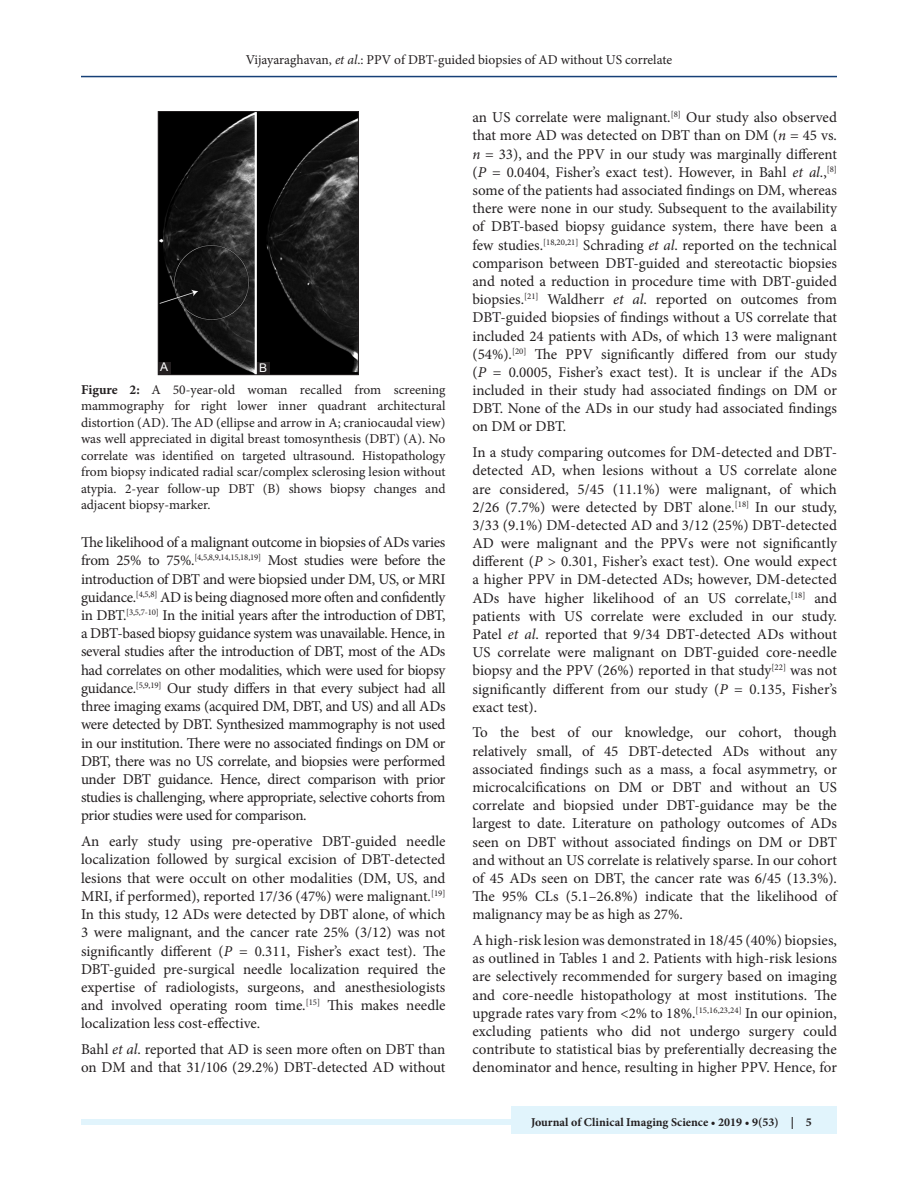
<style>
.page{position:relative;width:918px;height:1188px;background:#fff}
.page>*{position:absolute;margin:0;border:0;box-sizing:border-box;transform-origin:0 0}
.TX{font:15px/18.1px "Minion Pro";color:#231f20;text-align:justify}
.FGC{font:13.5px/16.5px "Minion Pro";letter-spacing:-.005em;color:#231f20;text-align:justify}
.t1{font:700 12px "Minion Pro";color:#231f20}
.LABEL{font:12px "Arial";color:#fff}
.s1{font-style:italic}
.s2{font-weight:700}
</style>
<div class="page">
<hr style="left:81px;top:76px;width:756px;height:1px;background:#164077">
<div style="left:81px;top:1119px;width:756px;height:6px;background:#e1f4fc"></div>
<div style="left:512px;top:1106px;width:325px;height:28px;background:#e1f4fc"></div>
<img style="left:160px;top:113px;width:197px;height:260px">
<div style="left:158px;top:111px;width:201px;height:264px;border:1px solid #231f20"></div>
<div style="left:158px;top:362px;width:12px;height:13px;background:#231f20"></div>
<div style="left:257px;top:362px;width:13px;height:13px;background:#231f20"></div>
<p class="FGC" style="left:246px;top:51px;width:428px">Vijayaraghavan, <span class="s1">et al</span>.: PPV of DBT-guided biopsies of AD without US correlate</p>
<p class="LABEL" style="left:160px;top:359px;width:10px">A</p>
<p class="LABEL" style="left:259px;top:360px;width:10px">B</p>
<p class="FGC" style="left:81px;top:381px;width:366px"><span class="s2">Figure 2:</span> A 50-year-old woman recalled from screening mammography for right lower inner quadrant architectural distortion (AD). The AD (ellipse and arrow in A; craniocaudal view) was well appreciated in digital breast tomosynthesis (DBT) (A). No correlate was identified on targeted ultrasound. Histopathology from biopsy indicated radial scar/complex sclerosing lesion without atypia. 2-year follow-up DBT (B) shows biopsy changes and adjacent biopsy-marker.</p>
<p class="TX" style="left:81px;top:533px;width:366px">The likelihood of a malignant outcome in biopsies of ADs varies from 25% to 75%.<sup>[4,5,8,9,14,15,18,19]</sup> Most studies were before the introduction of DBT and were biopsied under DM, US, or MRI guidance.<sup>[4,5,8]</sup> AD is being diagnosed more often and confidently in DBT.<sup>[3,5,7-10]</sup> In the initial years after the introduction of DBT, a DBT-based biopsy guidance system was unavailable. Hence, in several studies after the introduction of DBT, most of the ADs had correlates on other modalities, which were used for biopsy guidance.<sup>[5,9,19]</sup> Our study differs in that every subject had all three imaging exams (acquired DM, DBT, and US) and all ADs were detected by DBT. Synthesized mammography is not used in our institution. There were no associated findings on DM or DBT, there was no US correlate, and biopsies were performed under DBT guidance. Hence, direct comparison with prior studies is challenging, where appropriate, selective cohorts from prior studies were used for comparison.</p>
<p class="TX" style="left:81px;top:832px;width:366px">An early study using pre-operative DBT-guided needle localization followed by surgical excision of DBT-detected lesions that were occult on other modalities (DM, US, and MRI, if performed), reported 17/36 (47%) were malignant.<sup>[19] </sup>In this study, 12 ADs were detected by DBT alone, of which 3 were malignant, and the cancer rate 25% (3/12) was not significantly different (<span class="s1">P</span> = 0.311, Fisher’s exact test). The DBT-guided pre-surgical needle localization required the expertise of radiologists, surgeons, and anesthesiologists and involved operating room time.<sup>[15]</sup> This makes needle localization less cost-effective.</p>
<p class="TX" style="left:81px;top:1040px;width:366px">Bahl <span class="s1">et al</span>. reported that AD is seen more often on DBT than on DM and that 31/106 (29.2%) DBT-detected AD without</p>
<p class="TX" style="left:472px;top:108px;width:366px">an US correlate were malignant.<sup>[8]</sup> Our study also observed that more AD was detected on DBT than on DM (<span class="s1">n</span> = 45 vs. <span class="s1">n</span> = 33), and the PPV in our study was marginally different (<span class="s1">P</span> = 0.0404, Fisher’s exact test). However, in Bahl <span class="s1">et al</span>.,<sup>[8] </sup>some of the patients had associated findings on DM, whereas there were none in our study. Subsequent to the availability of DBT-based biopsy guidance system, there have been a few studies.<sup>[18,20,21]</sup> Schrading <span class="s1">et al</span>. reported on the technical comparison between DBT-guided and stereotactic biopsies and noted a reduction in procedure time with DBT-guided biopsies.<sup>[21]</sup> Waldherr <span class="s1">et al</span>. reported on outcomes from DBT-guided biopsies of findings without a US correlate that included 24 patients with ADs, of which 13 were malignant (54%).<sup>[20]</sup> The PPV significantly differed from our study (<span class="s1">P</span> = 0.0005, Fisher’s exact test). It is unclear if the ADs included in their study had associated findings on DM or DBT. None of the ADs in our study had associated findings on DM or DBT.</p>
<p class="TX" style="left:472px;top:443px;width:366px">In a study comparing outcomes for DM-detected and DBT&shy;detected AD, when lesions without a US correlate alone are considered, 5/45 (11.1%) were malignant, of which 2/26 (7.7%) were detected by DBT alone.<sup>[18]</sup> In our study, 3/33 (9.1%) DM-detected AD and 3/12 (25%) DBT-detected AD were malignant and the PPVs were not significantly different (<span class="s1">P</span> &gt; 0.301, Fisher’s exact test). One would expect a higher PPV in DM-detected ADs; however, DM-detected ADs have higher likelihood of an US correlate,<sup>[18]</sup> and patients with US correlate were excluded in our study.<br>Patel <span class="s1">et al</span>. reported that 9/34 DBT-detected ADs without US correlate were malignant on DBT-guided core-needle biopsy and the PPV (26%) reported in that study<sup>[22]</sup> was not significantly different from our study (<span class="s1">P</span> = 0.135, Fisher’s exact test).</p>
<p class="TX" style="left:472px;top:724px;width:366px">To the best of our knowledge, our cohort, though relatively small, of 45 DBT-detected ADs without any associated findings such as a mass, a focal asymmetry, or microcalcifications on DM or DBT and without an US correlate and biopsied under DBT-guidance may be the largest to date. Literature on pathology outcomes of ADs seen on DBT without associated findings on DM or DBT and without an US correlate is relatively sparse. In our cohort of 45 ADs seen on DBT, the cancer rate was 6/45 (13.3%).<br>The 95% CLs (5.1–26.8%) indicate that the likelihood of malignancy may be as high as 27%.</p>
<p class="TX" style="left:472px;top:931px;width:366px">A high-risk lesion was demonstrated in 18/45 (40%) biopsies, as outlined in Tables 1 and 2. Patients with high-risk lesions are selectively recommended for surgery based on imaging and core-needle histopathology at most institutions. The upgrade rates vary from &lt;2% to 18%.<sup>[15,16,23,24]</sup> In our opinion, excluding patients who did not undergo surgery could contribute to statistical bias by preferentially decreasing the denominator and hence, resulting in higher PPV. Hence, for</p>
<p class="t1" style="left:531px;top:1113px;width:282px">Journal of Clinical Imaging Science • 2019 • 9(53) | 5</p>
</div>
